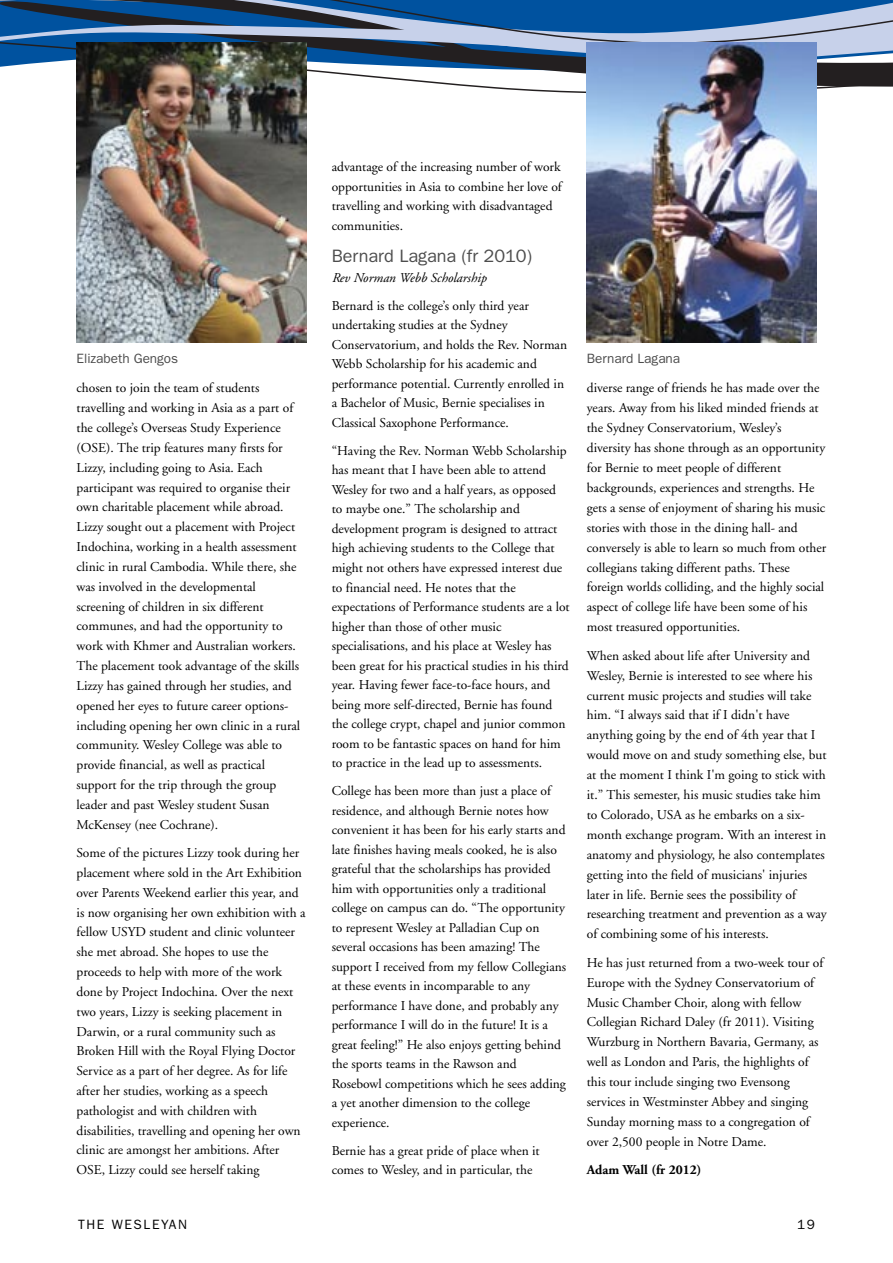
<style>
.page{position:relative;width:893px;height:1263px;background:#fff}
.page>*{position:absolute;margin:0;border:0;box-sizing:border-box;transform-origin:0 0}
.t1{font:18px "Franklin Gothic";color:#4d4d4d}
.t2{font:13.5px/19.5px "Adobe Garamond";color:#000}
.t3{font:13.5px "Franklin Gothic";color:#4d4d4d}
.t4{font:italic 13.5px "Adobe Garamond";color:#000}
.t5{font:700 13.5px "Adobe Garamond";color:#000}
.t6{font:13.5px "Franklin Gothic";letter-spacing:.12em;color:#000}
</style>
<div class="page">
<svg style="left:0;top:0;width:893px;height:98px"></svg>
<img style="left:77px;top:43px;width:229px;height:299px">
<img style="left:587px;top:43px;width:229px;height:299px">
<p class="t2" style="left:332px;top:159px;width:232px">advantage of the increasing number of work opportunities in Asia to combine her love of travelling and working with disadvantaged communities.</p>
<h1 class="t1" style="left:332px;top:250px;width:202px">Bernard Lagana (fr 2010)</h1>
<p class="t4" style="left:332px;top:272px;width:156px">Rev Norman Webb Scholarship</p>
<p class="t2" style="left:332px;top:297px;width:237px">Bernard is the college’s only third year undertaking studies at the Sydney Conservatorium, and holds the Rev. Norman Webb Scholarship for his academic and performance potential. Currently enrolled in a Bachelor of Music, Bernie specialises in Classical Saxophone Performance.</p>
<p class="t2" style="left:332px;top:442px;width:240px">“Having the Rev. Norman Webb Scholarship has meant that I have been able to attend Wesley for two and a half years, as opposed to maybe one.” The scholarship and development program is designed to attract high achieving students to the College that might not others have expressed interest due to financial need. He notes that the expectations of Performance students are a lot higher than those of other music specialisations, and his place at Wesley has been great for his practical studies in his third year. Having fewer face-to-face hours, and being more self-directed, Bernie has found the college crypt, chapel and junior common room to be fantastic spaces on hand for him to practice in the lead up to assessments.</p>
<p class="t2" style="left:332px;top:782px;width:236px">College has been more than just a place of residence, and although Bernie notes how convenient it has been for his early starts and late finishes having meals cooked, he is also grateful that the scholarships has provided him with opportunities only a traditional college on campus can do. “The opportunity to represent Wesley at Palladian Cup on several occasions has been amazing! The support I received from my fellow Collegians at these events in incomparable to any performance I have done, and probably any performance I will do in the future! It is a great feeling!” He also enjoys getting behind the sports teams in the Rawson and Rosebowl competitions which he sees adding a yet another dimension to the college experience.</p>
<p class="t2" style="left:332px;top:1142px;width:210px">Bernie has a great pride of place when it comes to Wesley, and in particular, the</p>
<p class="t3" style="left:77px;top:354px;width:103px">Elizabeth Gengos</p>
<p class="t3" style="left:587px;top:354px;width:95px">Bernard Lagana</p>
<p class="t2" style="left:587px;top:379px;width:241px;line-height:20px">diverse range of friends he has made over the years. Away from his liked minded friends at the Sydney Conservatorium, Wesley’s diversity has shone through as an opportunity for Bernie to meet people of different backgrounds, experiences and strengths. He gets a sense of enjoyment of sharing his music stories with those in the dining hall- and conversely is able to learn so much from other collegians taking different paths. These foreign worlds colliding, and the highly social aspect of college life have been some of his most treasured opportunities.</p>
<p class="t2" style="left:587px;top:647px;width:241px;line-height:20px">When asked about life after University and Wesley, Bernie is interested to see where his current music projects and studies will take him. “I always said that if I didn't have anything going by the end of 4th year that I would move on and study something else, but at the moment I think I'm going to stick with it.” This semester, his music studies take him to Colorado, USA as he embarks on a six&shy;month exchange program. With an interest in anatomy and physiology, he also contemplates getting into the field of musicians' injuries later in life. Bernie sees the possibility of researching treatment and prevention as a way of combining some of his interests.</p>
<p class="t2" style="left:587px;top:954px;width:238px;line-height:20px">He has just returned from a two-week tour of Europe with the Sydney Conservatorium of Music Chamber Choir, along with fellow Collegian Richard Daley (fr 2011). Visiting Wurzburg in Northern Bavaria, Germany, as well as London and Paris, the highlights of this tour include singing two Evensong services in Westminster Abbey and singing Sunday morning mass to a congregation of over 2,500 people in Notre Dame.</p>
<p class="t5" style="left:587px;top:1164px;width:116px">Adam Wall (fr 2012)</p>
<p class="t2" style="left:77px;top:379px;width:225px">chosen to join the team of students travelling and working in Asia as a part of the college’s Overseas Study Experience (OSE). The trip features many firsts for Lizzy, including going to Asia. Each participant was required to organise their own charitable placement while abroad.<br>Lizzy sought out a placement with Project Indochina, working in a health assessment clinic in rural Cambodia. While there, she was involved in the developmental screening of children in six different communes, and had the opportunity to work with Khmer and Australian workers.<br>The placement took advantage of the skills Lizzy has gained through her studies, and opened her eyes to future career options&shy;including opening her own clinic in a rural community. Wesley College was able to provide financial, as well as practical support for the trip through the group leader and past Wesley student Susan McKensey (nee Cochrane).</p>
<p class="t2" style="left:77px;top:844px;width:231px">Some of the pictures Lizzy took during her placement where sold in the Art Exhibition over Parents Weekend earlier this year, and is now organising her own exhibition with a fellow USYD student and clinic volunteer she met abroad. She hopes to use the proceeds to help with more of the work done by Project Indochina. Over the next two years, Lizzy is seeking placement in Darwin, or a rural community such as Broken Hill with the Royal Flying Doctor Service as a part of her degree. As for life after her studies, working as a speech pathologist and with children with disabilities, travelling and opening her own clinic are amongst her ambitions. After OSE, Lizzy could see herself taking</p>
<p class="t6" style="left:78px;top:1220px;width:111px">THE WESLEYAN</p>
<p class="t6" style="left:797px;top:1220px;width:19px">19</p>
</div>
